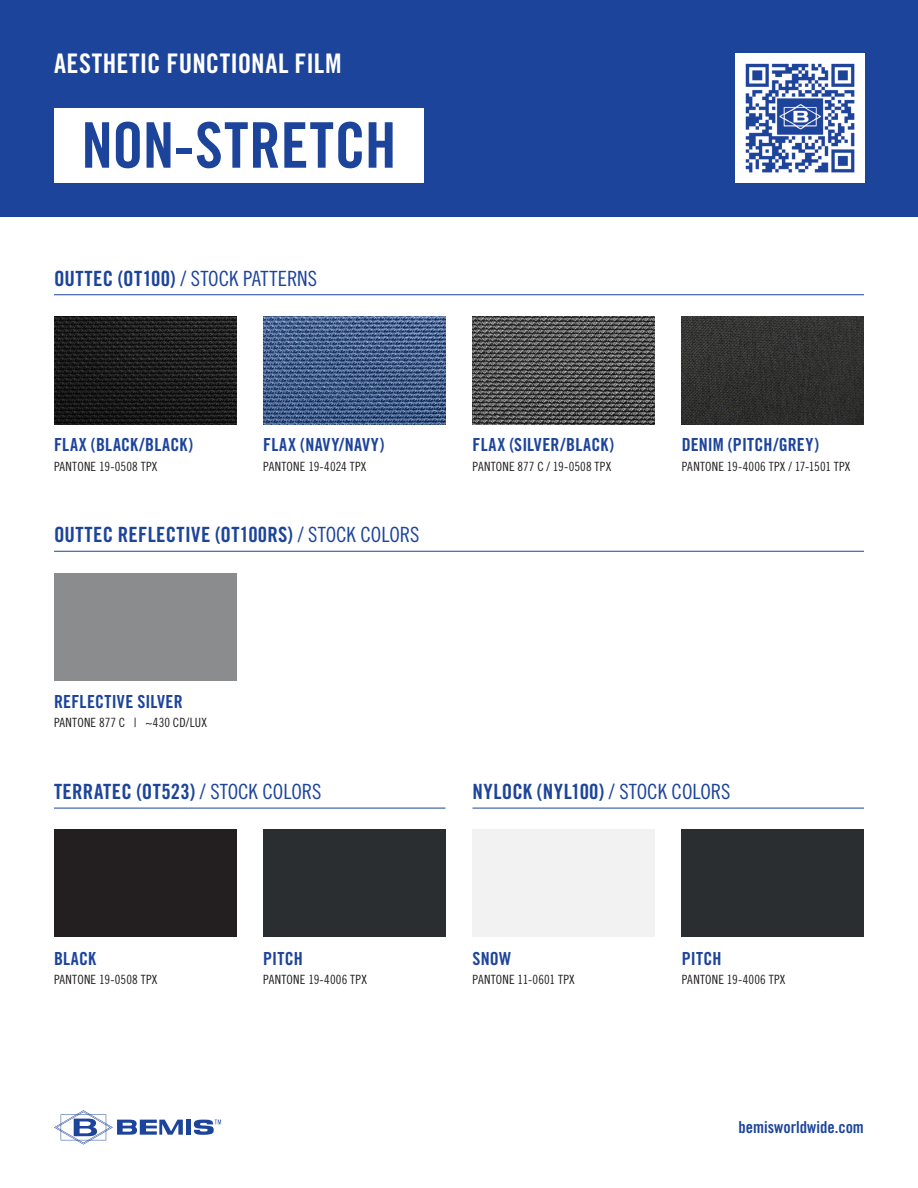
<style>
.page{position:relative;width:918px;height:1188px;background:#fff}
.page>*{position:absolute;margin:0;border:0;box-sizing:border-box;transform-origin:0 0}
.t1{font:63px "Trade Gothic LT Std Bd Cn 20";letter-spacing:.005em;color:#1d449b}
.t2{font:27px "Trade Gothic LT Std Bd Cn 20";letter-spacing:.01em;color:#fff}
.Subhead{font:21px "Trade Gothic LT Std Bd Cn 20";letter-spacing:.015em;color:#1d449b}
.Subhead-2{font:21px "Trade Gothic LT Std Cn 18";letter-spacing:-.005em;color:#1d449b}
.Color{font:18px "Trade Gothic LT Std Bd Cn 20";letter-spacing:.01em;color:#1d449b}
.t3{font:16.5px "Trade Gothic LT Std Bd Cn 20";color:#1d449b}
.Pantone{font:12.75px "Trade Gothic LT Std Cn 18";letter-spacing:.01em;color:#231f20}
.s1{font-family:"Trade Gothic LT Std Bd Cn 20"}
.s2{font-family:"Trade Gothic LT Std Cn 18"}
</style>
<div class="page">
<hr style="left:54px;top:551px;width:810px;height:1px;background:#1d449b">
<div style="left:54px;top:573px;width:182px;height:108px;background:#8b8c8e"></div>
<div style="left:0;top:0;width:918px;height:217px;background:#1d449b"></div>
<div style="left:186px;top:1120px;width:5px;height:15px;background:#1d449b"></div>
<svg style="left:194px;top:1120px;width:27px;height:15px"></svg>
<svg style="left:54px;top:1110px;width:129px;height:34px"></svg>
<img style="left:735px;top:54px;width:129px;height:129px">
<hr style="left:54px;top:294px;width:810px;height:1px;background:#1d449b">
<img style="left:54px;top:316px;width:182px;height:108px">
<img style="left:263px;top:316px;width:183px;height:108px">
<img style="left:682px;top:316px;width:182px;height:108px">
<img style="left:472px;top:316px;width:183px;height:108px">
<hr style="left:54px;top:808px;width:392px;height:1px;background:#1d449b">
<hr style="left:472px;top:808px;width:392px;height:1px;background:#1d449b">
<div style="left:54px;top:829px;width:182px;height:108px;background:#231f20"></div>
<div style="left:263px;top:829px;width:183px;height:108px;background:#2b2e31"></div>
<div style="left:472px;top:829px;width:183px;height:108px;background:#f1f2f1"></div>
<div style="left:682px;top:829px;width:182px;height:108px;background:#2b2e31"></div>
<div style="left:54px;top:108px;width:370px;height:75px;background:#fff"></div>
<p class="t2" style="left:54px;top:47px;width:289px">AESTHETIC FUNCTIONAL FILM</p>
<p class="t1" style="left:81px;top:107px;width:317px">NON-STRETCH</p>
<p class="Subhead-2" style="left:54px;top:266px;width:265px"><span class="s1">OUTTEC (OT100)</span> / STOCK PATTERNS</p>
<p class="Color" style="left:54px;top:434px;width:141px">FLAX (BLACK/BLACK)</p>
<p class="Pantone" style="left:54px;top:459px;width:105px">PANTONE 19-0508 TPX</p>
<p class="Color" style="left:263px;top:434px;width:123px">FLAX (NAVY/NAVY)</p>
<p class="Pantone" style="left:263px;top:459px;width:105px">PANTONE 19-4024 TPX</p>
<p class="Subhead" style="left:54px;top:522px;width:367px">OUTTEC REFLECTIVE (OT100RS) <span class="s2">/ STOCK COLORS</span></p>
<p class="Color" style="left:472px;top:434px;width:143px">FLAX (SILVER/BLACK)</p>
<p class="Pantone" style="left:472px;top:459px;width:140px">PANTONE 877 C / 19-0508 TPX</p>
<p class="Color" style="left:54px;top:691px;width:130px">REFLECTIVE SILVER</p>
<p class="Pantone" style="left:54px;top:715px;width:155px">PANTONE 877 C | ~430 CD/LUX</p>
<p class="Color" style="left:682px;top:434px;width:139px">DENIM (PITCH/GREY)</p>
<p class="Pantone" style="left:682px;top:459px;width:170px">PANTONE 19-4006 TPX / 17-1501 TPX</p>
<p class="Subhead" style="left:54px;top:779px;width:269px">TERRATEC (OT523) <span class="s2">/ STOCK COLORS</span></p>
<p class="Subhead" style="left:472px;top:779px;width:260px">NYLOCK (NYL100) <span class="s2">/ STOCK COLORS</span></p>
<p class="Color" style="left:54px;top:947px;width:44px">BLACK</p>
<p class="Pantone" style="left:54px;top:972px;width:105px">PANTONE 19-0508 TPX</p>
<p class="Color" style="left:263px;top:947px;width:41px">PITCH</p>
<p class="Pantone" style="left:263px;top:972px;width:105px">PANTONE 19-4006 TPX</p>
<p class="Color" style="left:472px;top:947px;width:40px">SNOW</p>
<p class="Pantone" style="left:472px;top:972px;width:104px">PANTONE 11-0601 TPX</p>
<p class="Color" style="left:682px;top:947px;width:41px">PITCH</p>
<p class="Pantone" style="left:682px;top:972px;width:105px">PANTONE 19-4006 TPX</p>
<p class="t3" style="left:738px;top:1117px;width:127px">bemisworldwide.com</p>
</div>
